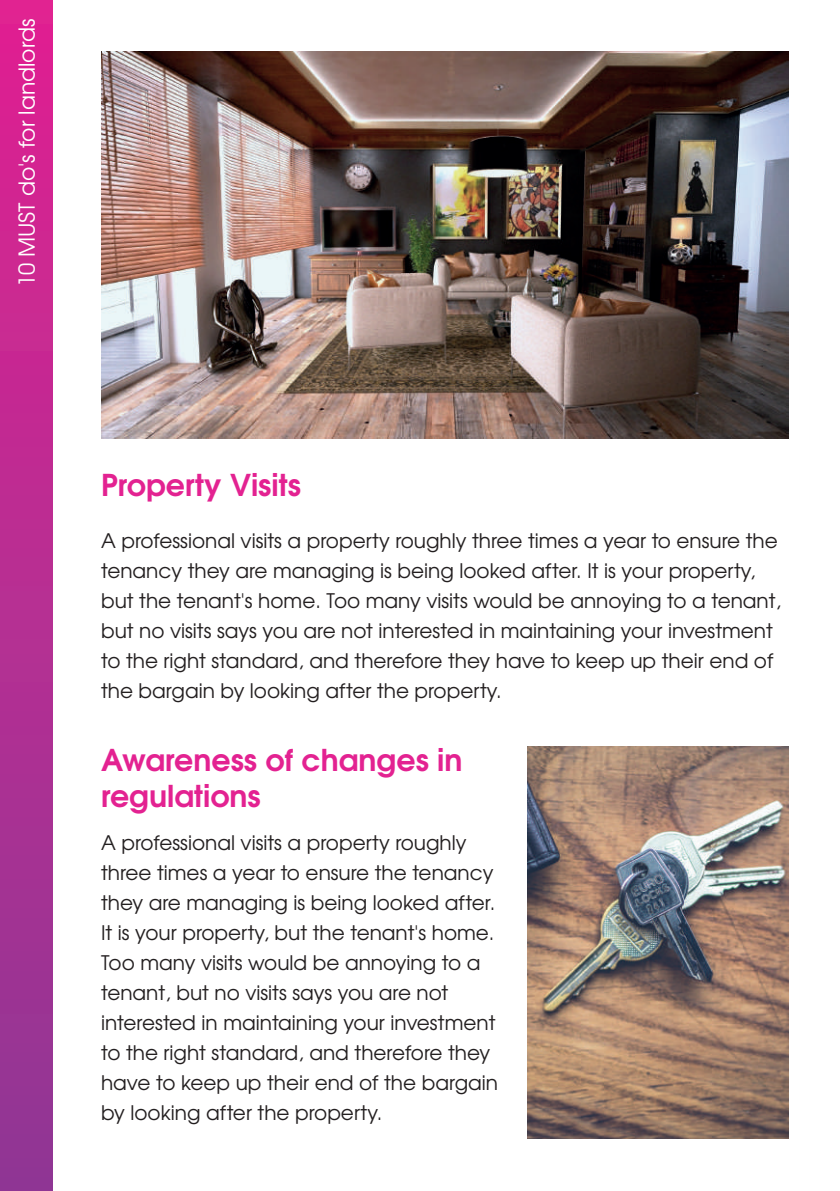
<style>
.page{position:relative;width:840px;height:1191px;background:#fff}
.page>*{position:absolute;margin:0;border:0;box-sizing:border-box;transform-origin:0 0}
.t1{font:700 30px/36px "Te X Gyre Adventor";color:#e32291}
.t2{font:21.8px "Te X Gyre Adventor";color:#fff}
.t3{font:20px/30px "Te X Gyre Adventor";color:#231f20}
</style>
<div class="page">
<div style="left:0;top:0;width:53px;height:1191px;background:linear-gradient(to bottom,#e02191,#8f3894)"></div>
<img style="left:101px;top:52px;width:687px;height:386px">
<img style="left:527px;top:747px;width:261px;height:391px">
<p class="t2" style="left:10px;top:287px;width:270px;rotate:-90deg">10 MUST do's for landlords</p>
<h1 class="t1" style="left:101px;top:464px;width:201px">Property Visits</h1>
<p class="t3" style="left:101px;top:524px;width:681px">A professional visits a property roughly three times a year to ensure the tenancy they are managing is being looked after. It is your property, but the tenant's home. Too many visits would be annoying to a tenant, but no visits says you are not interested in maintaining your investment to the right standard, and therefore they have to keep up their end of the bargain by looking after the property.</p>
<h1 class="t1" style="left:101px;top:739px;width:363px">Awareness of changes in regulations</h1>
<p class="t3" style="left:101px;top:826px;width:398px">A professional visits a property roughly three times a year to ensure the tenancy they are managing is being looked after.<br>It is your property, but the tenant's home.<br>Too many visits would be annoying to a tenant, but no visits says you are not interested in maintaining your investment to the right standard, and therefore they have to keep up their end of the bargain by looking after the property.</p>
</div>
